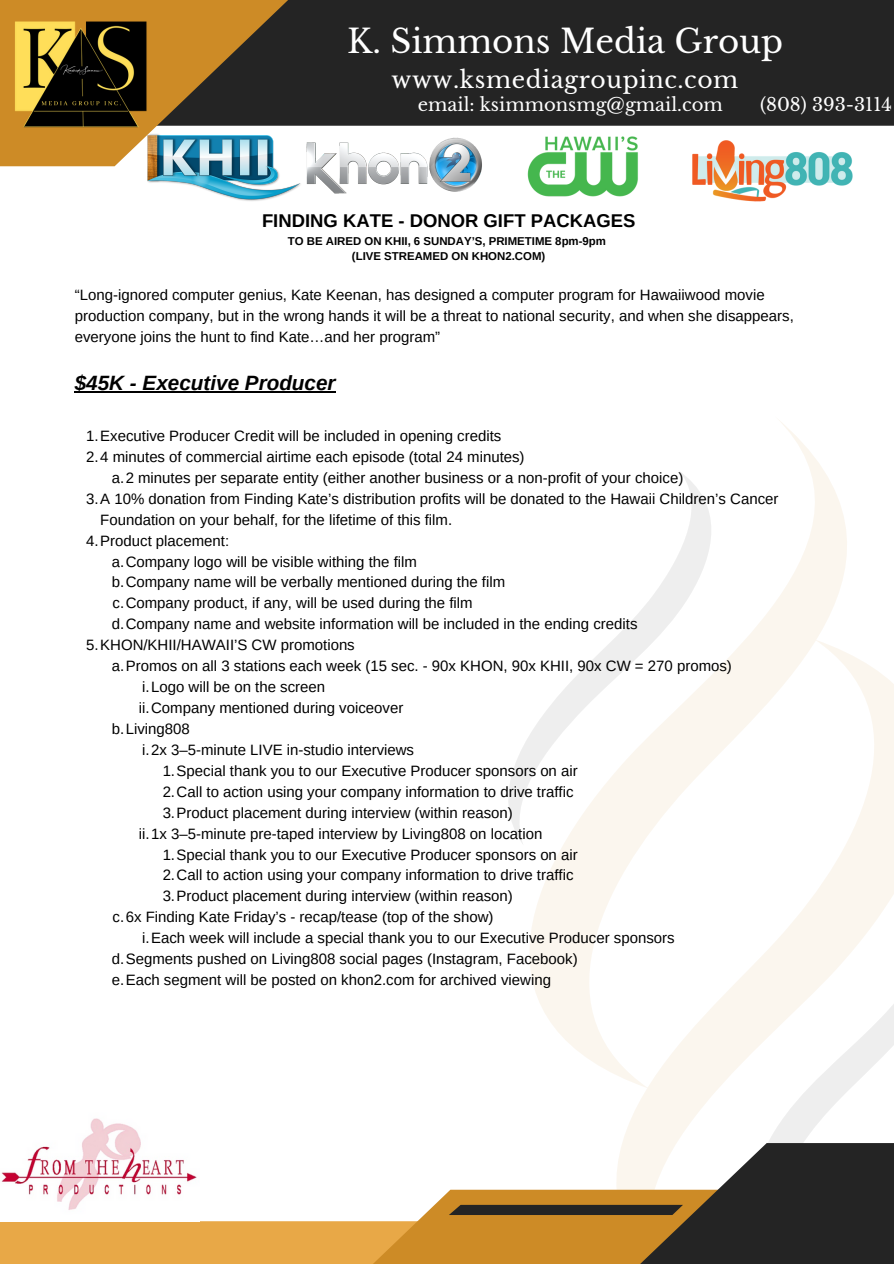
<style>
.page{position:relative;width:894px;height:1264px;background:#fff}
.page>*{position:absolute;margin:0;border:0;box-sizing:border-box;transform-origin:0 0}
.t1{font:32.55px "Libre Baskerville";color:#fff}
.t2{font:23.4px "Libre Baskerville";letter-spacing:.025em;color:#fff}
.t3{font:italic 700 20.7px "Arimo";color:#000}
.t4{font:700 18.45px "Arimo";color:#000}
.t5{font:18px "Libre Baskerville";color:#fff}
.t6{font:15px/20.9px "Arimo";color:#000}
.t7{font:700 11.4px "Arimo";color:#000}
</style>
<div class="page">
<div style="left:336px;top:0;width:557px;height:126px;background:#242424"></div>
<svg style="left:191px;top:0;width:145px;height:126px;fill:#242424"></svg>
<svg style="left:508px;top:421px;width:339px;height:653px"></svg>
<svg style="left:615px;top:639px;width:278px;height:504px"></svg>
<svg style="left:0;top:1143px;width:893px;height:120px"></svg>
<img style="left:0;top:0;width:191px;height:167px">
<hr style="left:75px;top:391px;width:261px;height:2px;background:#000">
<img style="left:102px;top:112px;width:212px;height:89px">
<img style="left:304px;top:131px;width:178px;height:70px">
<img style="left:503px;top:122px;width:168px;height:75px">
<img style="left:692px;top:140px;width:161px;height:62px">
<img style="left:0;top:1118px;width:199px;height:103px">
<p class="t1" style="left:347px;top:22px;width:437px">K. Simmons Media Group</p>
<p class="t2" style="left:391px;top:66px;width:348px">www.ksmediagroupinc.com</p>
<p class="t5" style="left:418px;top:94px;width:306px">email: ksimmonsmg@gmail.com</p>
<p class="t5" style="left:760px;top:94px;width:133px">(808) 393-3114</p>
<p class="t4" style="left:262px;top:210px;width:375px">FINDING KATE - DONOR GIFT PACKAGES</p>
<p class="t7" style="left:288px;top:235px;width:319px">TO BE AIRED ON KHII, 6 SUNDAY’S, PRIMETIME 8pm-9pm</p>
<p class="t7" style="left:352px;top:250px;width:195px">(LIVE STREAMED ON KHON2.COM)</p>
<p class="t6" style="left:75px;top:284px;width:720px">“Long-ignored computer genius, Kate Keenan, has designed a computer program for Hawaiiwood movie production company, but in the wrong hands it will be a threat to national security, and when she disappears, everyone joins the hunt to find Kate…and her program”</p>
<p class="t3" style="left:75px;top:371px;width:262px">$45K - Executive Producer</p>
<p class="t6" style="left:86px;top:425px;width:416px">1.Executive Producer Credit will be included in opening credits</p>
<p class="t6" style="left:86px;top:446px;width:440px">2.4 minutes of commercial airtime each episode (total 24 minutes)</p>
<p class="t6" style="left:112px;top:467px;width:573px">a.2 minutes per separate entity (either another business or a non-profit of your choice)</p>
<p class="t6" style="left:100px;top:488px;width:679px;text-indent:-14px">3.A 10% donation from Finding Kate’s distribution profits will be donated to the Hawaii Children’s Cancer<br>Foundation on your behalf, for the lifetime of this film.</p>
<p class="t6" style="left:86px;top:530px;width:144px">4.Product placement:</p>
<p class="t6" style="left:112px;top:551px;width:306px">a.Company logo will be visible withing the film</p>
<p class="t6" style="left:112px;top:572px;width:395px">b.Company name will be verbally mentioned during the film</p>
<p class="t6" style="left:112px;top:592px;width:361px">c.Company product, if any, will be used during the film</p>
<p class="t6" style="left:112px;top:613px;width:527px">d.Company name and website information will be included in the ending credits</p>
<p class="t6" style="left:86px;top:634px;width:270px">5.KHON/KHII/HAWAII’S CW promotions</p>
<p class="t6" style="left:112px;top:655px;width:621px">a.Promos on all 3 stations each week (15 sec. - 90x KHON, 90x KHII, 90x CW = 270 promos)</p>
<p class="t6" style="left:142px;top:676px;width:184px">i.Logo will be on the screen</p>
<p class="t6" style="left:139px;top:697px;width:266px">ii.Company mentioned during voiceover</p>
<p class="t6" style="left:112px;top:718px;width:79px">b.Living808</p>
<p class="t6" style="left:142px;top:739px;width:273px">i.2x 3–5-minute LIVE in-studio interviews</p>
<p class="t6" style="left:163px;top:760px;width:416px">1.Special thank you to our Executive Producer sponsors on air</p>
<p class="t6" style="left:163px;top:781px;width:412px">2.Call to action using your company information to drive traffic</p>
<p class="t6" style="left:163px;top:802px;width:351px">3.Product placement during interview (within reason)</p>
<p class="t6" style="left:139px;top:823px;width:405px">ii.1x 3–5-minute pre-taped interview by Living808 on location</p>
<p class="t6" style="left:163px;top:843px;width:416px">1.Special thank you to our Executive Producer sponsors on air</p>
<p class="t6" style="left:163px;top:864px;width:412px">2.Call to action using your company information to drive traffic</p>
<p class="t6" style="left:163px;top:885px;width:351px">3.Product placement during interview (within reason)</p>
<p class="t6" style="left:112px;top:906px;width:382px">c.6x Finding Kate Friday’s - recap/tease (top of the show)</p>
<p class="t6" style="left:142px;top:927px;width:533px">i.Each week will include a special thank you to our Executive Producer sponsors</p>
<p class="t6" style="left:112px;top:948px;width:467px">d.Segments pushed on Living808 social pages (Instagram, Facebook)</p>
<p class="t6" style="left:112px;top:969px;width:440px">e.Each segment will be posted on khon2.com for archived viewing</p>
</div>
